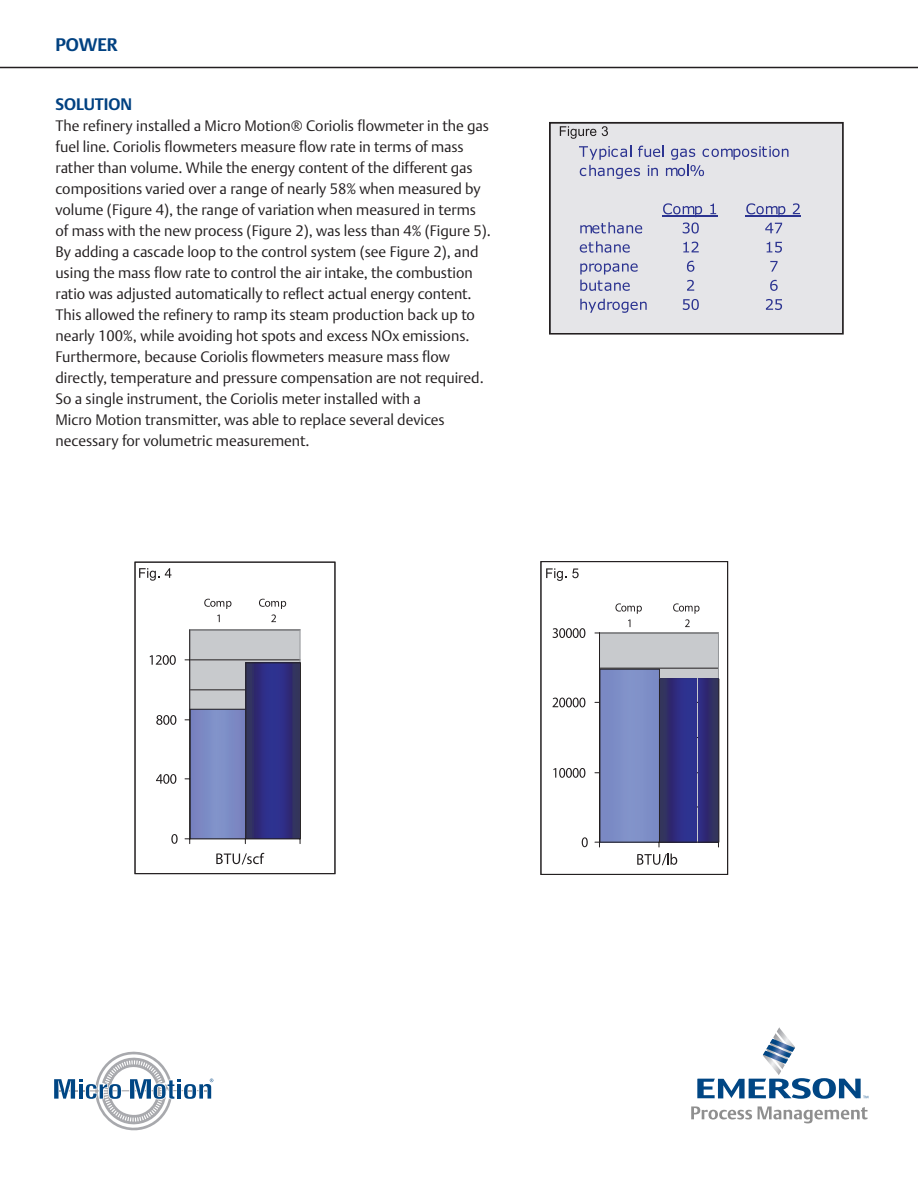
<style>
.page{position:relative;width:918px;height:1188px;background:#fff}
.page>*{position:absolute;margin:0;border:0;box-sizing:border-box;transform-origin:0 0}
.t1{font:700 18px "DTL Argo T";color:#014181}
.t2{font:700 16.5px "DTL Argo T";color:#014181}
.t3{font:15px/21px "DTL Argo T Light";color:#231f20}
</style>
<div class="page">
<svg style="left:697px;top:1027px;width:171px;height:72px"></svg>
<svg style="left:691px;top:1106px;width:61px;height:14px"></svg>
<svg style="left:758px;top:1106px;width:110px;height:17px"></svg>
<svg style="left:54px;top:1052px;width:159px;height:78px"></svg>
<hr style="left:0;top:67px;width:918px;height:1px;background:#231f20">
<div style="left:190px;top:630px;width:110px;height:209px;background:#c8cacd"></div>
<hr style="left:190px;top:690px;width:110px;height:1px;background:#231f20">
<hr style="left:190px;top:660px;width:110px;height:1px;background:#231f20">
<div style="left:190px;top:709px;width:55px;height:130px;background:#7c8ac4"></div>
<hr style="left:190px;top:709px;width:56px;height:1px;background:#231f20">
<hr style="left:190px;top:709px;width:1px;height:130px;background:#231f20">
<hr style="left:245px;top:663px;width:2px;height:176px;background:#34345a">
<hr style="left:247px;top:663px;width:2px;height:176px;background:#33355c">
<hr style="left:249px;top:663px;width:1px;height:176px;background:#33355e">
<hr style="left:250px;top:663px;width:2px;height:176px;background:#333461">
<hr style="left:252px;top:663px;width:2px;height:176px;background:#302e66">
<svg style="left:254px;top:664px;width:38px;height:175px;background:#2e2d83"></svg>
<hr style="left:292px;top:663px;width:1px;height:176px;background:#302e66">
<hr style="left:293px;top:663px;width:2px;height:176px;background:#333461">
<hr style="left:295px;top:663px;width:1px;height:176px;background:#33355e">
<hr style="left:296px;top:663px;width:2px;height:176px;background:#33355c">
<hr style="left:298px;top:663px;width:2px;height:176px;background:#34345a">
<hr style="left:245px;top:663px;width:56px;height:1px;background:#231f20">
<hr style="left:245px;top:663px;width:1px;height:176px;background:#231f20">
<hr style="left:189px;top:630px;width:1px;height:209px;background:#231f20">
<hr style="left:190px;top:839px;width:110px;height:1px;background:#231f20">
<svg style="left:300px;top:664px;width:1px;height:180px"></svg>
<svg style="left:216px;top:853px;width:48px;height:12px"></svg>
<svg style="left:259px;top:599px;width:27px;height:23px"></svg>
<svg style="left:204px;top:599px;width:27px;height:10px"></svg>
<svg style="left:217px;top:615px;width:3px;height:7px"></svg>
<svg style="left:171px;top:834px;width:7px;height:10px"></svg>
<svg style="left:156px;top:774px;width:20px;height:10px"></svg>
<svg style="left:156px;top:715px;width:20px;height:10px"></svg>
<svg style="left:150px;top:655px;width:26px;height:10px"></svg>
<div style="left:135px;top:562px;width:200px;height:312px;border:1px solid #231f20"></div>
<svg style="left:139px;top:568px;width:20px;height:13px"></svg>
<svg style="left:165px;top:568px;width:6px;height:10px"></svg>
<div style="left:600px;top:633px;width:118px;height:209px;background:#c8cacd"></div>
<hr style="left:600px;top:668px;width:118px;height:1px;background:#231f20">
<hr style="left:599px;top:633px;width:1px;height:209px;background:#231f20">
<svg style="left:595px;top:669px;width:124px;height:178px;background:#6269a2"></svg>
<svg style="left:637px;top:854px;width:40px;height:11px"></svg>
<svg style="left:673px;top:603px;width:27px;height:24px"></svg>
<svg style="left:615px;top:603px;width:27px;height:24px"></svg>
<svg style="left:582px;top:837px;width:6px;height:10px"></svg>
<svg style="left:553px;top:768px;width:32px;height:10px"></svg>
<svg style="left:553px;top:698px;width:32px;height:9px"></svg>
<svg style="left:552px;top:628px;width:33px;height:10px"></svg>
<div style="left:541px;top:562px;width:187px;height:312px;border:1px solid #231f20"></div>
<svg style="left:546px;top:568px;width:20px;height:13px"></svg>
<svg style="left:572px;top:569px;width:7px;height:9px"></svg>
<div style="left:550px;top:123px;width:293px;height:210px;background:#e5e5e8"></div>
<svg style="left:579px;top:146px;width:210px;height:33px"></svg>
<svg style="left:710px;top:204px;width:6px;height:10px"></svg>
<hr style="left:662px;top:215px;width:55px;height:1px;background:#2c3491">
<svg style="left:746px;top:203px;width:39px;height:14px"></svg>
<svg style="left:793px;top:203px;width:7px;height:11px"></svg>
<hr style="left:746px;top:215px;width:55px;height:1px;background:#2c3491">
<svg style="left:580px;top:222px;width:62px;height:12px"></svg>
<svg style="left:663px;top:203px;width:39px;height:31px"></svg>
<svg style="left:765px;top:223px;width:17px;height:10px"></svg>
<svg style="left:580px;top:241px;width:50px;height:12px"></svg>
<svg style="left:683px;top:242px;width:16px;height:10px"></svg>
<svg style="left:767px;top:242px;width:15px;height:11px"></svg>
<svg style="left:687px;top:261px;width:7px;height:11px"></svg>
<svg style="left:770px;top:261px;width:8px;height:11px"></svg>
<svg style="left:580px;top:263px;width:58px;height:28px"></svg>
<svg style="left:687px;top:280px;width:7px;height:11px"></svg>
<svg style="left:770px;top:280px;width:8px;height:11px"></svg>
<svg style="left:580px;top:299px;width:67px;height:14px"></svg>
<svg style="left:683px;top:299px;width:16px;height:11px"></svg>
<svg style="left:766px;top:299px;width:16px;height:11px"></svg>
<svg style="left:560px;top:126px;width:36px;height:13px"></svg>
<svg style="left:602px;top:126px;width:6px;height:10px"></svg>
<div style="left:549px;top:122px;width:295px;height:213px;border:2px solid #231f20"></div>
<p class="t1" style="left:56px;top:34px;width:64px">POWER</p>
<p class="t2" style="left:56px;top:95px;width:78px">SOLUTION</p>
<p class="t3" style="left:56px;top:116px;width:437px">The refinery installed a Micro Motion® Coriolis flowmeter in the gas fuel line. Coriolis flowmeters measure flow rate in terms of mass rather than volume. While the energy content of the different gas compositions varied over a range of nearly 58% when measured by volume (Figure 4), the range of variation when measured in terms of mass with the new process (Figure 2), was less than 4% (Figure 5).<br>By adding a cascade loop to the control system (see Figure 2), and using the mass flow rate to control the air intake, the combustion ratio was adjusted automatically to reflect actual energy content.<br>This allowed the refinery to ramp its steam production back up to nearly 100%, while avoiding hot spots and excess NOx emissions.<br>Furthermore, because Coriolis flowmeters measure mass flow directly, temperature and pressure compensation are not required.<br>So a single instrument, the Coriolis meter installed with a<br>Micro Motion transmitter, was able to replace several devices necessary for volumetric measurement.</p>
</div>
